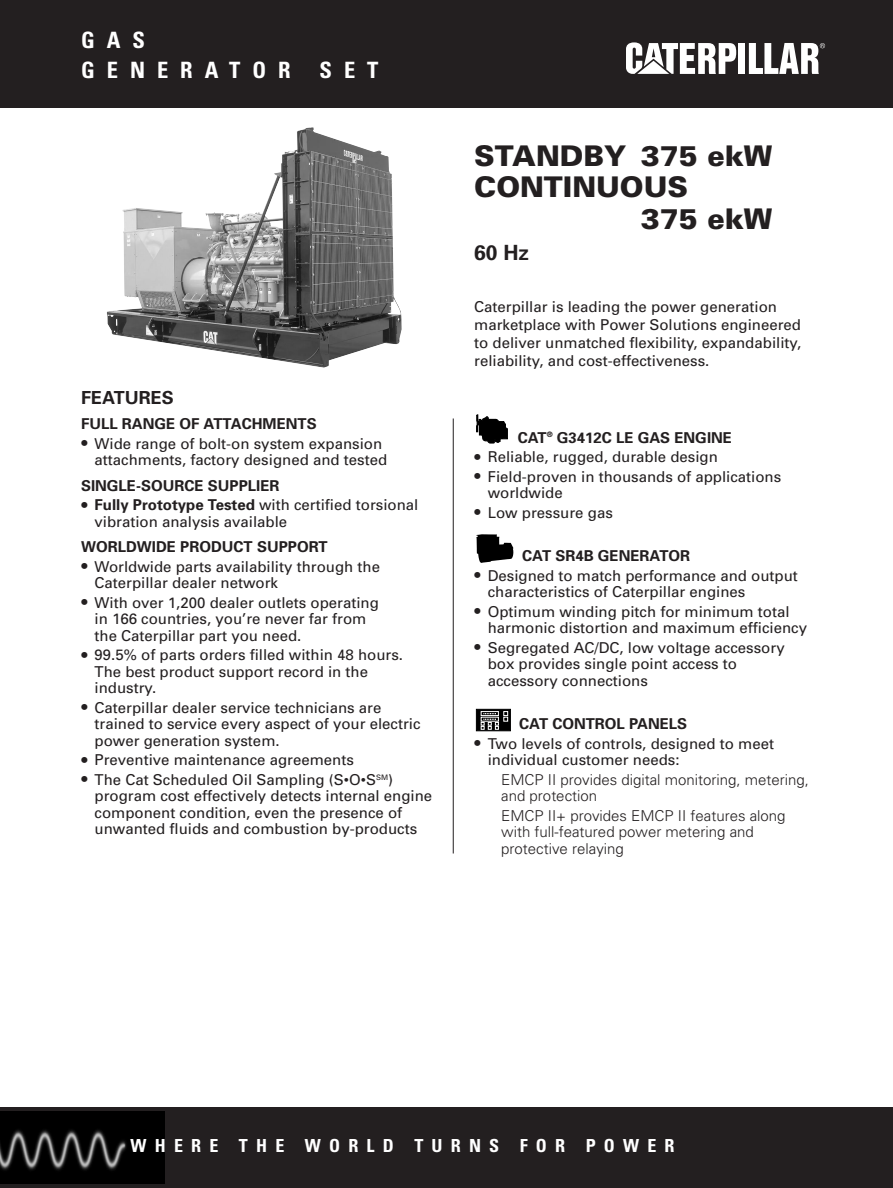
<style>
.page{position:relative;width:893px;height:1188px;background:#fff}
.page>*{position:absolute;margin:0;border:0;box-sizing:border-box;transform-origin:0 0}
.t1{font:900 28.5px "Univers";color:#231f20}
.t2{font:700 condensed 22.5px/30px "Univers";letter-spacing:.53em;color:#fff}
.t3{font:700 21px "Univers";color:#231f20}
.t4{font:700 condensed 18px "Univers";letter-spacing:.455em;color:#fff}
.t5{font:700 18px "Univers";color:#231f20}
.t6{font:15px/16.5px "Univers";color:#231f20}
.t7{font:300 15px/16.5px "Univers";color:#231f20}
.t8{font:700 15px "Univers";color:#231f20}
.s1{font-family:"Universal Newswith Comm Pi";font-size:12px}
.s2{font-weight:700}
</style>
<div class="page">
<div style="left:0;top:1107px;width:892px;height:81px;background:#231f20"></div>
<div style="left:0;top:0;width:892px;height:108px;background:#231f20"></div>
<div style="left:738px;top:43px;width:7px;height:31px;background:#fff"></div>
<svg style="left:626px;top:42px;width:110px;height:32px"></svg>
<svg style="left:749px;top:43px;width:76px;height:31px"></svg>
<img style="left:0;top:1112px;width:165px;height:72px">
<img style="left:107px;top:127px;width:294px;height:241px">
<svg style="left:476px;top:709px;width:35px;height:22px"></svg>
<svg style="left:480px;top:711px;width:28px;height:19px"></svg>
<svg style="left:476px;top:534px;width:37px;height:29px"></svg>
<svg style="left:476px;top:414px;width:32px;height:30px"></svg>
<hr style="left:453px;top:418px;width:1px;height:436px;background:#231f20">
<h2 class="t2" style="left:81px;top:28px;width:211px">GAS<br>GENERATOR</h2>
<h2 class="t2" style="left:319px;top:58px;width:60px">SET</h2>
<p class="t5" style="left:81px;top:391px;width:94px">FEATURES</p>
<p class="t8" style="left:81px;top:418px;width:237px">FULL RANGE OF ATTACHMENTS</p>
<p class="t6" style="left:94px;top:437px;width:294px;text-indent:-14px"><span class="s1">●</span> Wide range of bolt-on system expansion attachments, factory designed and tested</p>
<p class="t8" style="left:81px;top:480px;width:200px">SINGLE-SOURCE SUPPLIER</p>
<p class="t6" style="left:94px;top:498px;width:325px;text-indent:-14px"><span class="s1">●</span> <span class="s2">Fully Prototype Tested</span> with certified torsional vibration analysis available</p>
<p class="t8" style="left:81px;top:541px;width:248px">WORLDWIDE PRODUCT SUPPORT</p>
<p class="t6" style="left:94px;top:560px;width:287px;text-indent:-14px"><span class="s1">●</span> Worldwide parts availability through the<br>Caterpillar dealer network</p>
<p class="t6" style="left:94px;top:596px;width:286px;text-indent:-14px"><span class="s1">●</span> With over 1,200 dealer outlets operating in 166 countries, you’re never far from the Caterpillar part you need.</p>
<p class="t6" style="left:94px;top:648px;width:310px;text-indent:-14px"><span class="s1">●</span> 99.5% of parts orders filled within 48 hours.<br>The best product support record in the industry.</p>
<p class="t6" style="left:94px;top:701px;width:327px;text-indent:-14px"><span class="s1">●</span> Caterpillar dealer service technicians are trained to service every aspect of your electric power generation system.</p>
<p class="t6" style="left:81px;top:753px;width:274px"><span class="s1">●</span> Preventive maintenance agreements</p>
<p class="t6" style="left:95px;top:773px;width:339px;text-indent:-14px"><span class="s1">●</span> The Cat Scheduled Oil Sampling (S•O•S<sup>SM</sup>) program cost effectively detects internal engine component condition, even the presence of unwanted fluids and combustion by-products</p>
<h1 class="t1" style="left:474px;top:145px;width:299px">STANDBY 375 ekW</h1>
<h1 class="t1" style="left:474px;top:177px;width:215px">CONTINUOUS</h1>
<h1 class="t1" style="left:640px;top:208px;width:133px">375 ekW</h1>
<h3 class="t3" style="left:474px;top:245px;width:56px">60 Hz</h3>
<p class="t6" style="left:474px;top:299px;width:328px;line-height:18px">Caterpillar is leading the power generation marketplace with Power Solutions engineered to deliver unmatched flexibility, expandability, reliability, and cost-effectiveness.</p>
<p class="t8" style="left:518px;top:432px;width:216px">CAT<sup>®</sup> G3412C LE GAS ENGINE</p>
<p class="t6" style="left:474px;top:450px;width:245px"><span class="s1">●</span> Reliable, rugged, durable design</p>
<p class="t6" style="left:488px;top:469px;width:295px;text-indent:-14px"><span class="s1">●</span> Field-proven in thousands of applications worldwide</p>
<p class="t6" style="left:474px;top:505px;width:140px"><span class="s1">●</span> Low pressure gas</p>
<p class="t8" style="left:522px;top:550px;width:169px">CAT SR4B GENERATOR</p>
<p class="t6" style="left:488px;top:568px;width:312px;text-indent:-14px"><span class="s1">●</span> Designed to match performance and output characteristics of Caterpillar engines</p>
<p class="t6" style="left:488px;top:604px;width:321px;text-indent:-14px"><span class="s1">●</span> Optimum winding pitch for minimum total harmonic distortion and maximum efficiency</p>
<p class="t6" style="left:488px;top:640px;width:298px;text-indent:-14px"><span class="s1">●</span> Segregated AC/DC, low voltage accessory box provides single point access to accessory connections</p>
<p class="t8" style="left:519px;top:718px;width:169px">CAT CONTROL PANELS</p>
<p class="t6" style="left:488px;top:736px;width:288px;text-indent:-14px"><span class="s1">●</span> Two levels of controls, designed to meet individual customer needs:</p>
<p class="t7" style="left:501px;top:772px;width:309px">EMCP II provides digital monitoring, metering, and protection</p>
<p class="t7" style="left:501px;top:808px;width:286px">EMCP II+ provides EMCP II features along with full-featured power metering and protective relaying</p>
<p class="t4" style="left:130px;top:1139px;width:545px">WHERE THE WORLD TURNS FOR POWER</p>
</div>
